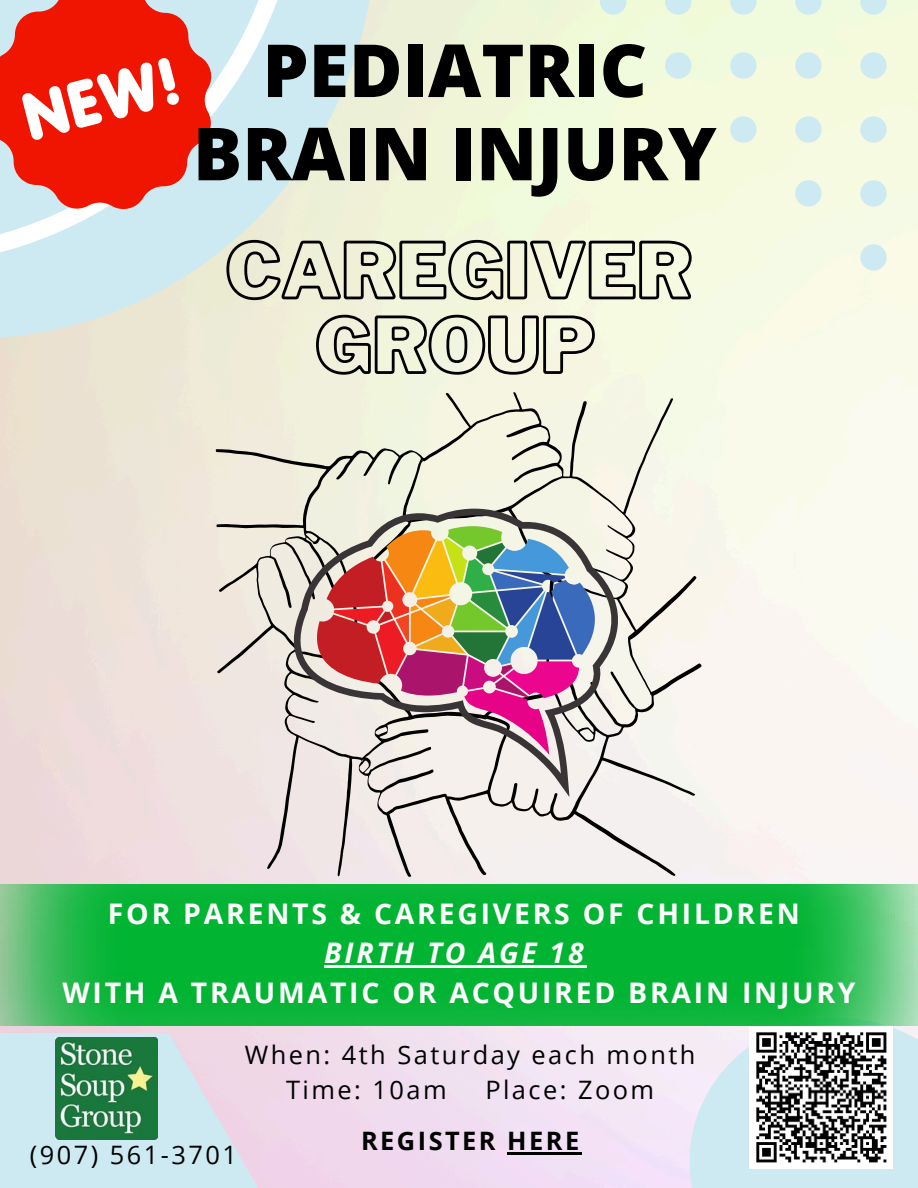
<style>
.page{position:relative;width:918px;height:1188px;background:#fff}
.page>*{position:absolute;margin:0;border:0;box-sizing:border-box;transform-origin:0 0}
.t1{font:800 73.2px/83.2px "Open Sans";color:#000;text-align:center}
.t2{font:700 28.35px "Open Sans";letter-spacing:.095em;color:#fff}
.t3{font:italic 700 28.35px "Open Sans";letter-spacing:.095em;color:#fff}
.t4{font:25.35px/35px "Open Sans";letter-spacing:.095em;color:#000}
.t5{font:700 25.35px "Open Sans";letter-spacing:.095em;color:#000}
</style>
<div class="page">
<img style="left:0;top:0;width:918px;height:1188px">
<svg style="left:216px;top:392px;width:486px;height:485px"></svg>
<svg style="left:860px;top:244px;width:27px;height:27px"></svg>
<svg style="left:860px;top:180px;width:27px;height:27px"></svg>
<svg style="left:795px;top:180px;width:27px;height:27px"></svg>
<svg style="left:860px;top:116px;width:27px;height:27px"></svg>
<svg style="left:795px;top:116px;width:27px;height:27px"></svg>
<svg style="left:730px;top:116px;width:27px;height:27px"></svg>
<svg style="left:860px;top:52px;width:27px;height:27px"></svg>
<svg style="left:795px;top:52px;width:27px;height:27px"></svg>
<svg style="left:730px;top:52px;width:27px;height:27px"></svg>
<svg style="left:665px;top:52px;width:26px;height:27px"></svg>
<svg style="left:860px;top:0;width:27px;height:15px"></svg>
<svg style="left:795px;top:0;width:27px;height:15px"></svg>
<svg style="left:730px;top:0;width:27px;height:15px"></svg>
<svg style="left:665px;top:0;width:26px;height:15px"></svg>
<svg style="left:600px;top:0;width:26px;height:15px"></svg>
<svg style="left:0;top:1033px;width:281px;height:155px;background:#d5e1eb"></svg>
<svg style="left:690px;top:1026px;width:228px;height:162px;background:#d6eaf3"></svg>
<svg style="left:0;top:0;width:375px;height:339px;background:#dfebe1"></svg>
<svg style="left:0;top:0;width:302px;height:266px;background:#d4ecf1"></svg>
<svg style="left:271px;top:502px;width:367px;height:295px;background:#d1cdc7"></svg>
<svg style="left:315px;top:526px;width:281px;height:229px;background:#b68f8e"></svg>
<img style="left:56px;top:1038px;width:101px;height:102px">
<img style="left:750px;top:1026px;width:143px;height:142px">
<svg style="left:0;top:0;width:215px;height:212px;background:#e65447"></svg>
<svg style="left:22px;top:58px;width:157px;height:82px"></svg>
<img style="left:0;top:884px;width:918px;height:142px">
<svg style="left:225px;top:238px;width:468px;height:64px;background:#bbbdaa"></svg>
<svg style="left:315px;top:313px;width:281px;height:64px;background:#bebfae"></svg>
<hr style="left:324px;top:966px;width:262px;height:2px;background:#fff">
<hr style="left:507px;top:1152px;width:75px;height:2px;background:#000">
<h1 class="t1" style="left:193px;top:25px;width:525px">PEDIATRIC<br>BRAIN INJURY</h1>
<p class="t2" style="left:108px;top:894px;width:693px">FOR PARENTS &amp; CAREGIVERS OF CHILDREN</p>
<p class="t3" style="left:324px;top:933px;width:261px">BIRTH TO AGE 18</p>
<p class="t2" style="left:62px;top:972px;width:795px">WITH A TRAUMATIC OR ACQUIRED BRAIN INJURY</p>
<p class="t4" style="left:286px;top:1037px;width:411px;text-indent:-41px">When: 4th Saturday each month<br>Time: 10am</p>
<p class="t4" style="left:485px;top:1072px;width:170px">Place: Zoom</p>
<p class="t5" style="left:361px;top:1123px;width:220px">REGISTER HERE</p>
<p class="t4" style="left:30px;top:1137px;width:208px">(907) 561-3701</p>
</div>
